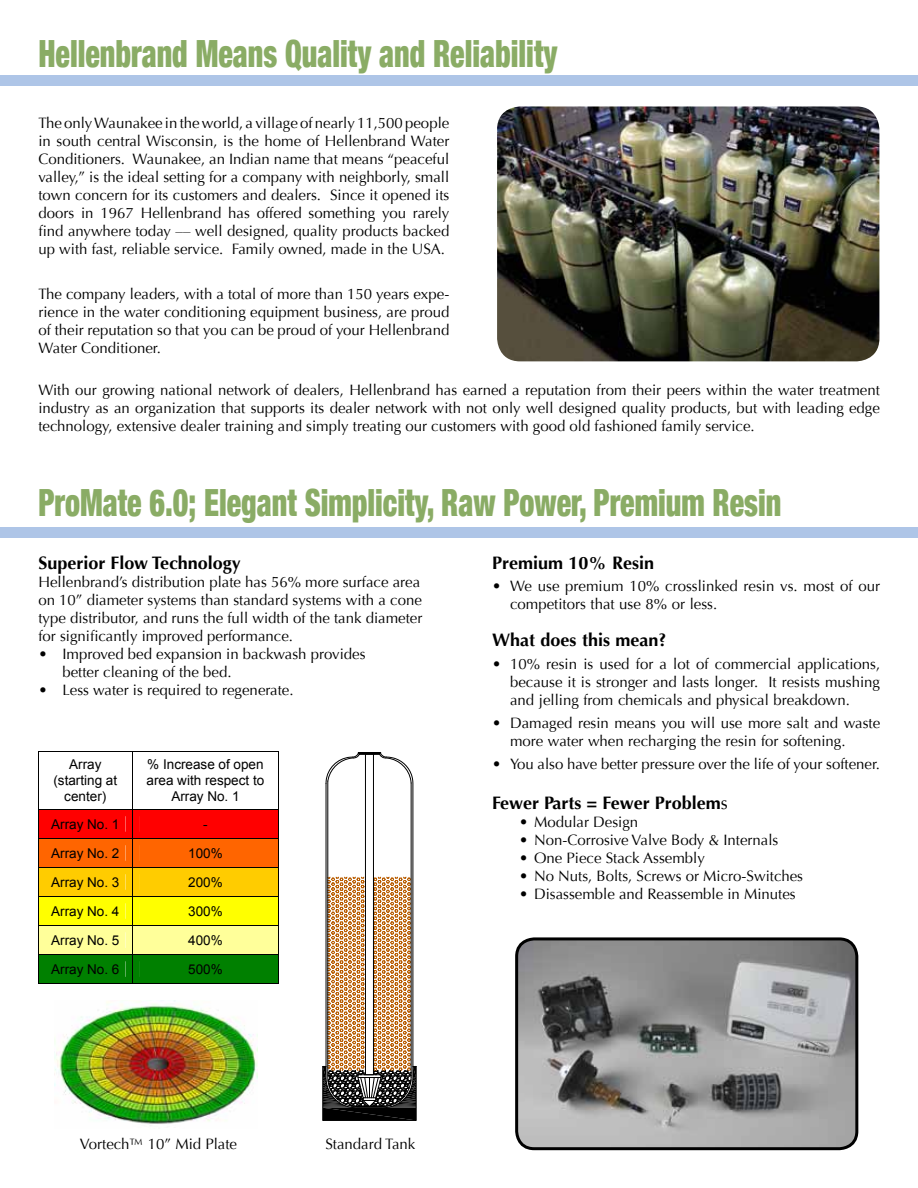
<style>
.page{position:relative;width:918px;height:1188px;background:#fff}
.page>*{position:absolute;margin:0;border:0;box-sizing:border-box;transform-origin:0 0}
.t1{font:900 condensed 37.5px "Helvetica Neue";color:#8aac65;scale:.8 1}
.t2{font:700 18px "Optima";color:#000}
.t3{font:15px/18px "Optima";color:#000;text-align:justify}
.t4{font:13.5px/15.5px "Arial";color:#000;text-align:center}
.s1{font-weight:400}
</style>
<div class="page">
<div style="left:0;top:76px;width:918px;height:10px;background:#aec5e7"></div>
<img style="left:497px;top:106px;width:382px;height:255px">
<div style="left:1px;top:527px;width:917px;height:10px;background:#aec5e7"></div>
<img style="left:517px;top:939px;width:340px;height:210px">
<div style="left:515px;top:937px;width:343px;height:213px;border:3px solid #000;border-radius:18px"></div>
<img style="left:54px;top:1001px;width:203px;height:123px">
<svg style="left:38px;top:751px;width:241px;height:233px"></svg>
<svg style="left:322px;top:752px;width:95px;height:369px"></svg>
<h1 class="t1" style="left:38px;top:30px;width:650px">Hellenbrand Means Quality and Reliability</h1>
<p class="t3" style="left:38px;top:114px;width:413px">The only Waunakee in the world, a village of nearly 11,500 people in south central Wisconsin, is the home of Hellenbrand Water Conditioners. Waunakee, an Indian name that means “peaceful valley,” is the ideal setting for a company with neighborly, small town concern for its customers and dealers. Since it opened its doors in 1967 Hellenbrand has offered something you rarely find anywhere today –– well designed, quality products backed up with fast, reliable service. Family owned, made in the USA.</p>
<p class="t3" style="left:38px;top:285px;width:413px">The company leaders, with a total of more than 150 years expe&shy;rience in the water conditioning equipment business, are proud of their reputation so that you can be proud of your Hellenbrand Water Conditioner.</p>
<p class="t3" style="left:38px;top:381px;width:843px">With our growing national network of dealers, Hellenbrand has earned a reputation from their peers within the water treatment industry as an organization that supports its dealer network with not only well designed quality products, but with leading edge technology, extensive dealer training and simply treating our customers with good old fashioned family service.</p>
<h1 class="t1" style="left:38px;top:480px;width:930px">ProMate 6.0; Elegant Simplicity, Raw Power, Premium Resin</h1>
<p class="t2" style="left:38px;top:553px;width:204px">Superior Flow Technology</p>
<p class="t3" style="left:38px;top:573px;width:386px;text-align:left">Hellenbrand’s distribution plate has 56% more surface area on 10” diameter systems than standard systems with a cone type distributor, and runs the full width of the tank diameter for significantly improved performance.</p>
<p class="t3" style="left:62px;top:645px;width:305px;text-indent:-24px">• Improved bed expansion in backwash provides better cleaning of the bed.</p>
<p class="t3" style="left:38px;top:681px;width:257px">• Less water is required to regenerate.</p>
<p class="t4" style="left:53px;top:757px;width:65px">Array (starting at center)</p>
<p class="t4" style="left:147px;top:757px;width:119px">% Increase of open area with respect to<br>Array No. 1</p>
<p class="t4" style="left:51px;top:816px;width:70px">Array No. 1</p>
<p class="t4" style="left:203px;top:816px;width:6px">-</p>
<p class="t4" style="left:51px;top:845px;width:70px">Array No. 2</p>
<p class="t4" style="left:188px;top:845px;width:36px">100%</p>
<p class="t4" style="left:51px;top:874px;width:70px">Array No. 3</p>
<p class="t4" style="left:188px;top:874px;width:36px">200%</p>
<p class="t4" style="left:51px;top:903px;width:70px">Array No. 4</p>
<p class="t4" style="left:188px;top:903px;width:36px">300%</p>
<p class="t4" style="left:51px;top:932px;width:70px">Array No. 5</p>
<p class="t4" style="left:188px;top:932px;width:36px">400%</p>
<p class="t4" style="left:51px;top:961px;width:70px">Array No. 6</p>
<p class="t4" style="left:188px;top:961px;width:36px">500%</p>
<p class="t3" style="left:80px;top:1135px;width:159px">Vortech™ 10” Mid Plate</p>
<p class="t3" style="left:325px;top:1135px;width:91px">Standard Tank</p>
<p class="t2" style="left:492px;top:552px;width:164px">Premium 10% Resin</p>
<p class="t3" style="left:510px;top:578px;width:372px;text-indent:-18px">• We use premium 10% crosslinked resin vs. most of our competitors that use 8% or less.</p>
<p class="t2" style="left:492px;top:630px;width:176px">What does this mean?</p>
<p class="t3" style="left:510px;top:655px;width:372px;text-indent:-18px">• 10% resin is used for a lot of commercial applications, because it is stronger and lasts longer. It resists mushing and jelling from chemicals and physical breakdown.</p>
<p class="t3" style="left:510px;top:714px;width:372px;text-indent:-18px">• Damaged resin means you will use more salt and waste more water when recharging the resin for softening.</p>
<p class="t3" style="left:492px;top:755px;width:390px">• You also have better pressure over the life of your softener.</p>
<p class="t2" style="left:492px;top:792px;width:237px">Fewer Parts = Fewer Problem<span class="s1">s</span></p>
<p class="t3" style="left:519px;top:813px;width:121px">• Modular Design</p>
<p class="t3" style="left:519px;top:831px;width:261px">• Non-Corrosive Valve Body &amp; Internals</p>
<p class="t3" style="left:519px;top:849px;width:187px">• One Piece Stack Assembly</p>
<p class="t3" style="left:519px;top:867px;width:285px">• No Nuts, Bolts, Screws or Micro-Switches</p>
<p class="t3" style="left:519px;top:885px;width:278px">• Disassemble and Reassemble in Minutes</p>
</div>
